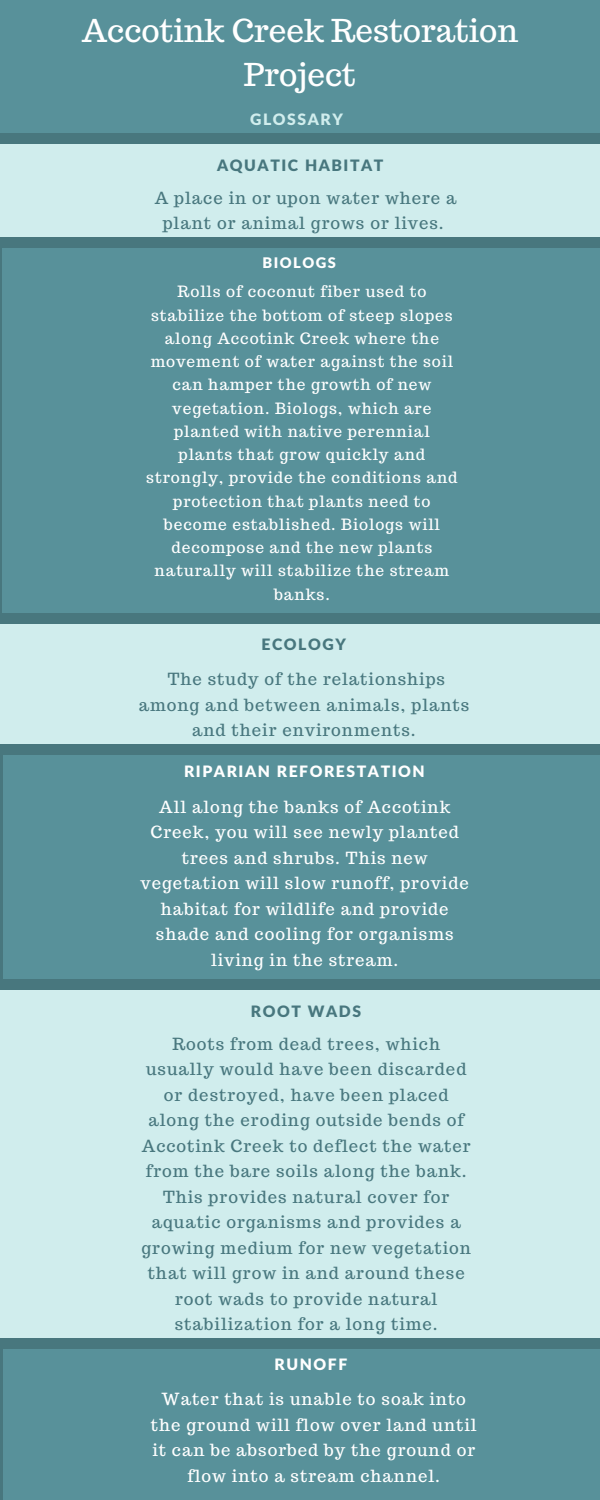
<style>
.page{position:relative;width:600px;height:1500px;background:#d0eded}
.page>*{position:absolute;margin:0;border:0;box-sizing:border-box;transform-origin:0 0}
.t1{font:31.4px/43.5px "Trocchi";color:#fff;text-align:center}
.t2{font:16.7px/25.5px "Trocchi";letter-spacing:.06em;color:#48777e;text-align:center}
.t3{font:16.7px/25.5px "Trocchi";letter-spacing:.06em;color:#fff;text-align:center}
.t4{font:900 15.7px "Lato";letter-spacing:.1em;color:#48777e}
.t5{font:900 15.7px "Lato";letter-spacing:.1em;color:#fff}
.t6{font:900 15.7px "Lato";letter-spacing:.1em;color:#d0eded}
.t7{font:15.5px/23.2px "Trocchi";letter-spacing:.06em;color:#fff;text-align:center}
.t8{font:900 14.6px "Lato";letter-spacing:.1em;color:#fff}
</style>
<div class="page">
<div style="left:0;top:0;width:600px;height:136px;background:#58919a"></div>
<div style="left:0;top:133px;width:600px;height:10px;background:#48777e"></div>
<div style="left:0;top:243px;width:600px;height:375px;background:#58919a"></div>
<hr style="left:0;top:247px;width:1px;height:367px;background:#48777e">
<div style="left:0;top:613px;width:600px;height:10px;background:#48777e"></div>
<div style="left:0;top:238px;width:600px;height:10px;background:#48777e"></div>
<div style="left:0;top:751px;width:600px;height:232px;background:#58919a"></div>
<hr style="left:0;top:754px;width:3px;height:227px;background:#48777e">
<svg style="left:0;top:981px;width:2px;height:9px"></svg>
<div style="left:2px;top:980px;width:598px;height:10px;background:#48777e"></div>
<svg style="left:0;top:745px;width:2px;height:9px"></svg>
<div style="left:2px;top:745px;width:598px;height:10px;background:#48777e"></div>
<div style="left:0;top:1345px;width:600px;height:155px;background:#58919a"></div>
<hr style="left:0;top:1348px;width:3px;height:152px;background:#48777e">
<svg style="left:0;top:1339px;width:2px;height:9px"></svg>
<div style="left:2px;top:1339px;width:598px;height:10px;background:#48777e"></div>
<h1 class="t1" style="left:82px;top:9px;width:438px">Accotink Creek Restoration<br>Project</h1>
<p class="t6" style="left:250px;top:109px;width:94px">GLOSSARY</p>
<p class="t4" style="left:217px;top:156px;width:168px">AQUATIC HABITAT</p>
<p class="t2" style="left:155px;top:185px;width:303px">A place in or upon water where a plant or animal grows or lives.</p>
<p class="t8" style="left:263px;top:253px;width:75px">BIOLOGS</p>
<p class="t7" style="left:146px;top:280px;width:313px">Rolls of coconut fiber used to stabilize the bottom of steep slopes along Accotink Creek where the movement of water against the soil can hamper the growth of new vegetation. Biologs, which are planted with native perennial plants that grow quickly and strongly, provide the conditions and protection that plants need to become established. Biologs will decompose and the new plants naturally will stabilize the stream banks.</p>
<p class="t4" style="left:261px;top:634px;width:86px">ECOLOGY</p>
<p class="t2" style="left:139px;top:666px;width:332px">The study of the relationships among and between animals, plants and their environments.</p>
<p class="t5" style="left:184px;top:762px;width:242px">RIPARIAN REFORESTATION</p>
<p class="t3" style="left:141px;top:794px;width:330px">All along the banks of Accotink<br>Creek, you will see newly planted trees and shrubs. This new vegetation will slow runoff, provide habitat for wildlife and provide shade and cooling for organisms living in the stream.</p>
<p class="t4" style="left:251px;top:1002px;width:112px">ROOT WADS</p>
<p class="t2" style="left:141px;top:1031px;width:331px">Roots from dead trees, which usually would have been discarded or destroyed, have been placed along the eroding outside bends of<br>Accotink Creek to deflect the water from the bare soils along the bank.<br>This provides natural cover for aquatic organisms and provides a growing medium for new vegetation that will grow in and around these root wads to provide natural stabilization for a long time.</p>
<p class="t5" style="left:274px;top:1354px;width:74px">RUNOFF</p>
<p class="t3" style="left:151px;top:1386px;width:327px">Water that is unable to soak into the ground will flow over land until it can be absorbed by the ground or flow into a stream channel.</p>
</div>
